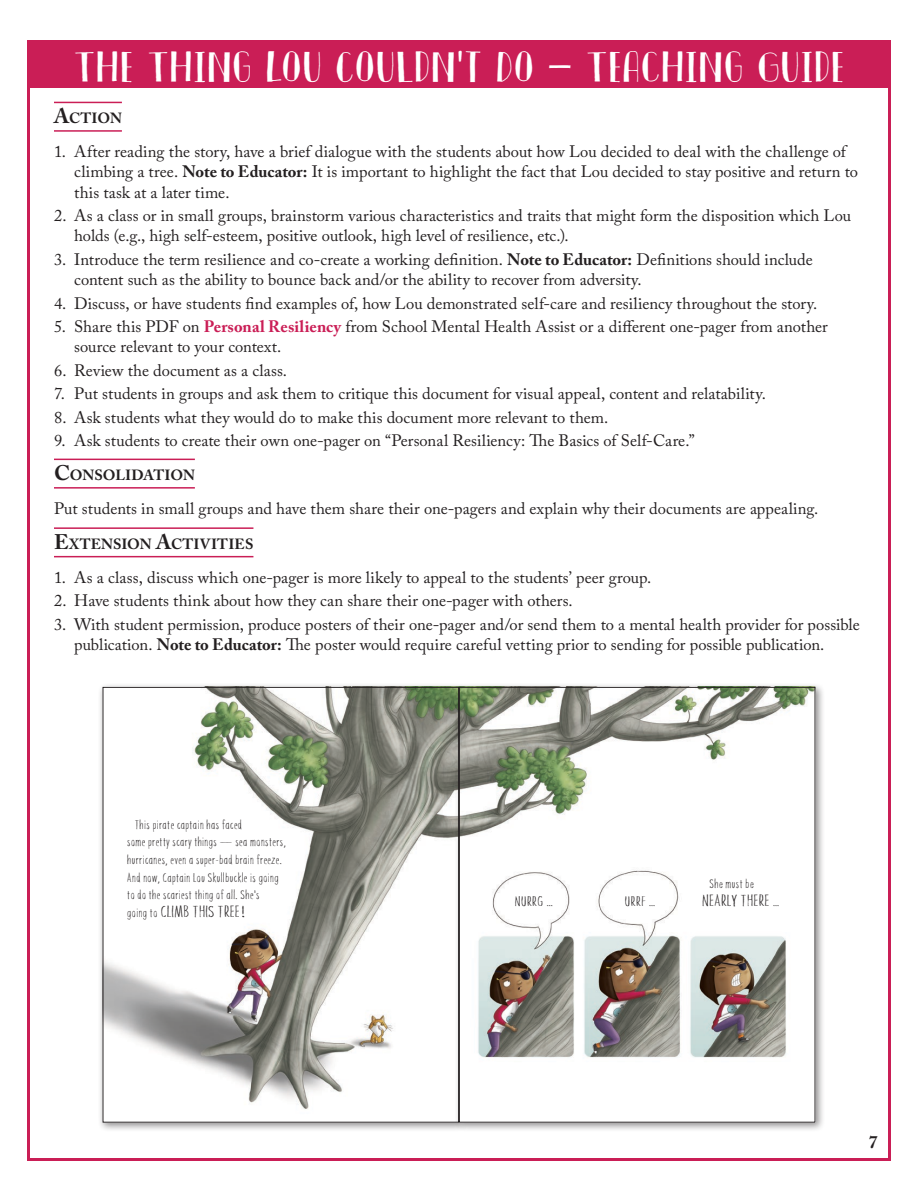
<style>
.page{position:relative;width:918px;height:1188px;background:#fff}
.page>*{position:absolute;margin:0;border:0;box-sizing:border-box;transform-origin:0 0}
.t1{font:38.4px "Innuendo";letter-spacing:-.005em;color:#fff;scale:1.11 1}
.t2{font:700 17.7px "Adobe Caslon Pro";color:#231f20}
.t3{font:16.8px "Romp Pro";letter-spacing:.01em;color:#231f20;scale:1.56 1}
.body-copy{font:16.5px/20.2px "Adobe Caslon Pro";color:#231f20}
.subtitle{font:700 14.7px "Adobe Caslon Pro";letter-spacing:.01em;color:#231f20}
.t4{font:14.4px "Romp Pro";letter-spacing:.03em;color:#231f20;scale:1.56 1}
.t5{font:13.2px/17.5px "Romp Pro";letter-spacing:.03em;color:#231f20;scale:1.4 1}
.s1{font-size:21px}
.s2{font-weight:700}
.s3{font-weight:700;color:#ca1e56}
.s4{font-size:13.2px}
</style>
<div class="page">
<hr style="left:54px;top:102px;width:68px;height:1px;background:#ca1e56">
<hr style="left:54px;top:130px;width:68px;height:2px;background:#ca1e56">
<hr style="left:54px;top:459px;width:141px;height:1px;background:#ca1e56">
<hr style="left:54px;top:487px;width:141px;height:2px;background:#ca1e56">
<hr style="left:54px;top:527px;width:199px;height:2px;background:#ca1e56">
<hr style="left:54px;top:556px;width:199px;height:1px;background:#ca1e56">
<div style="left:98px;top:682px;width:370px;height:450px;background:#231f20;opacity:.5"></div>
<img style="left:105px;top:689px;width:349px;height:432px">
<div style="left:454px;top:682px;width:371px;height:450px;background:#231f20;opacity:.5"></div>
<svg style="left:461px;top:689px;width:352px;height:432px"></svg>
<div style="left:459px;top:687px;width:356px;height:436px;border:1px solid #231f20"></div>
<div style="left:27px;top:40px;width:864px;height:48px;background:#ca1e56"></div>
<h1 class="t1" style="left:73px;top:43px;width:697px">THE THING LOU COULDN’T DO — TEACHING GUIDE</h1>
<h2 class="subtitle" style="left:54px;top:110px;width:69px"><span class="s1">A</span>CTION</h2>
<p class="body-copy" style="left:74px;top:141px;width:785px;text-indent:-20px">1. After reading the story, have a brief dialogue with the students about how Lou decided to deal with the challenge of climbing a tree. <span class="s2">Note to Educator:</span> It is important to highlight the fact that Lou decided to stay positive and return to this task at a later time.</p>
<p class="body-copy" style="left:74px;top:205px;width:779px;text-indent:-20px">2. As a class or in small groups, brainstorm various characteristics and traits that might form the disposition which Lou holds (e.g., high self-esteem, positive outlook, high level of resilience, etc.).</p>
<p class="body-copy" style="left:74px;top:249px;width:740px;text-indent:-20px">3. Introduce the term resilience and co-create a working definition. <span class="s2">Note to Educator:</span> Definitions should include content such as the ability to bounce back and/or the ability to recover from adversity.</p>
<p class="body-copy" style="left:54px;top:293px;width:765px">4. Discuss, or have students find examples of, how Lou demonstrated self-care and resiliency throughout the story.</p>
<p class="body-copy" style="left:74px;top:316px;width:755px;text-indent:-20px">5. Share this PDF on <span class="s3">Personal Resiliency</span> from School Mental Health Assist or a different one-pager from another source relevant to your context.</p>
<p class="body-copy" style="left:54px;top:360px;width:235px">6. Review the document as a class.</p>
<p class="body-copy" style="left:54px;top:384px;width:713px">7. Put students in groups and ask them to critique this document for visual appeal, content and relatability.</p>
<p class="body-copy" style="left:54px;top:407px;width:556px">8. Ask students what they would do to make this document more relevant to them.</p>
<p class="body-copy" style="left:54px;top:431px;width:642px">9. Ask students to create their own one-pager on “Personal Resiliency: The Basics of Self-Care.”</p>
<h2 class="subtitle" style="left:54px;top:467px;width:142px"><span class="s1">C</span>ONSOLIDATION</h2>
<p class="body-copy" style="left:54px;top:498px;width:766px">Put students in small groups and have them share their one-pagers and explain why their documents are appealing.</p>
<h2 class="subtitle" style="left:54px;top:535px;width:201px"><span class="s1">E</span>XTENSION <span class="s1">A</span>CTIVITIES</h2>
<p class="body-copy" style="left:54px;top:567px;width:599px">1. As a class, discuss which one-pager is more likely to appeal to the students’ peer group.</p>
<p class="body-copy" style="left:54px;top:591px;width:520px">2. Have students think about how they can share their one-pager with others.</p>
<p class="body-copy" style="left:74px;top:614px;width:787px;text-indent:-20px">3. With student permission, produce posters of their one-pager and/or send them to a mental health provider for possible publication. <span class="s2">Note to Educator:</span> The poster would require careful vetting prior to sending for possible publication.</p>
<p class="t5" style="left:127px;top:815px;width:115px;text-indent:7px">This pirate captain has faced<br>some pretty scary things — sea monsters, hurricanes, even a super-bad brain freeze.<br>And now, Captain Lou Skullbuckle is going to do the scariest thing of all. She's</p>
<p class="t3" style="left:127px;top:901px;width:77px"><span class="s4">going to</span> CLIMB THIS TREE!</p>
<p class="t5" style="left:710px;top:875px;width:33px">She must be</p>
<p class="t4" style="left:515px;top:893px;width:26px">NURRG <span class="s4">…</span></p>
<p class="t4" style="left:625px;top:892px;width:21px">URRF <span class="s4">…</span></p>
<p class="t3" style="left:702px;top:890px;width:51px">NEARLY THERE <span class="s4">…</span></p>
<p class="t2" style="left:869px;top:1131px;width:10px">7</p>
</div>
